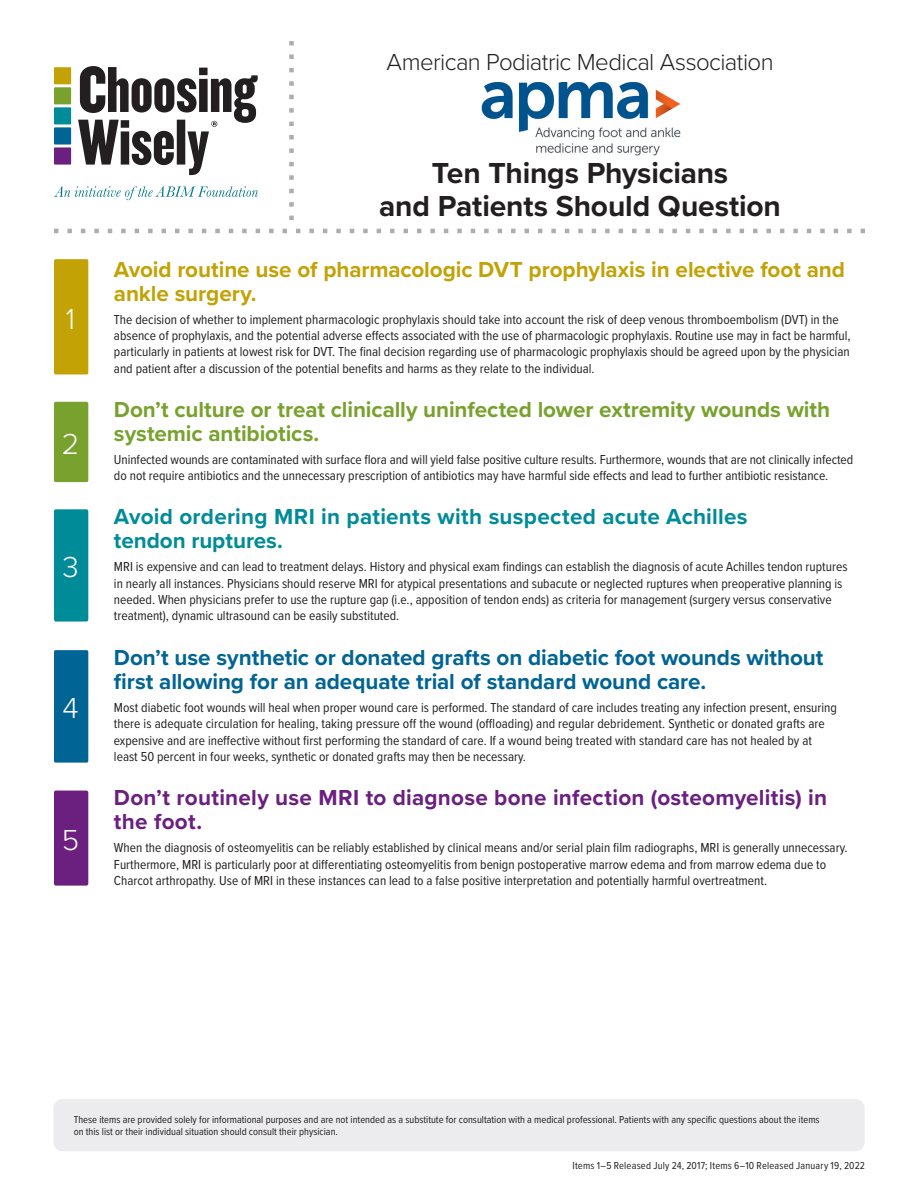
<style>
.page{position:relative;width:918px;height:1188px;background:#fff}
.page>*{position:absolute;margin:0;border:0;box-sizing:border-box;transform-origin:0 0}
.Top_header{font:700 30px/33px "Proxima Nova";letter-spacing:-.005em;color:#231f20;text-align:center}
.style__front{font:300 30px "Proxima Nova";color:#fff}
.Top_Header-_associat{font:300 24px "Proxima Nova";letter-spacing:-.025em;color:#231f20}
._5_things_heading{font:700 22.5px/24px "Proxima Nova";letter-spacing:-.005em;color:#006494}
._5_things_heading-2{font:700 22.5px/24px "Proxima Nova";letter-spacing:-.005em;color:#78a22d}
._5_things_heading-3{font:700 22.5px/24px "Proxima Nova";letter-spacing:-.005em;color:#c2a205}
._5_things_heading-4{font:700 22.5px/24px "Proxima Nova";letter-spacing:.01em;color:#6b1f7e}
._5_things_heading-5{font:700 22.5px/24px "Proxima Nova";letter-spacing:.01em;color:#008b98}
.body{font:13.5px/16.2px "Proxima Nova Cond";color:#231f20}
.Disclaimer{font:10.5px/12px "Proxima Nova Cond";color:#231f20}
.Top_header-2{font:10.5px "Proxima Nova Cond";letter-spacing:.02em;color:#231f20}
</style>
<div class="page">
<svg style="left:54px;top:229px;width:811px;height:4px"></svg>
<svg style="left:289px;top:41px;width:5px;height:179px"></svg>
<div style="left:54px;top:67px;width:17px;height:17px;background:#c2a205"></div>
<div style="left:54px;top:87px;width:17px;height:17px;background:#78a22d"></div>
<div style="left:54px;top:107px;width:17px;height:17px;background:#008b98"></div>
<div style="left:54px;top:127px;width:17px;height:18px;background:#006494"></div>
<div style="left:54px;top:147px;width:17px;height:18px;background:#6b1f7e"></div>
<svg style="left:78px;top:66px;width:180px;height:109px"></svg>
<svg style="left:54px;top:186px;width:204px;height:14px"></svg>
<div style="left:54px;top:509px;width:34px;height:113px;background:#008b98;border-radius:2px"></div>
<div style="left:54px;top:259px;width:34px;height:115px;background:#c2a205;border-radius:2px"></div>
<div style="left:54px;top:402px;width:34px;height:80px;background:#78a22d;border-radius:2px"></div>
<div style="left:53px;top:1099px;width:812px;height:52px;background:#ececee;border-radius:9px"></div>
<img style="left:482px;top:82px;width:199px;height:74px">
<div style="left:54px;top:791px;width:34px;height:95px;background:#6b1f7e;border-radius:2px"></div>
<div style="left:54px;top:650px;width:34px;height:113px;background:#006494;border-radius:2px"></div>
<p class="Top_Header-_associat" style="left:387px;top:45px;width:389px">American Podiatric Medical Association</p>
<p class="style__front" style="left:66px;top:296px;width:11px">1</p>
<p class="style__front" style="left:62px;top:421px;width:19px">2</p>
<p class="style__front" style="left:62px;top:545px;width:18px">3</p>
<p class="style__front" style="left:62px;top:686px;width:18px">4</p>
<p class="style__front" style="left:62px;top:818px;width:19px">5</p>
<p class="Top_header" style="left:379px;top:156px;width:403px">Ten Things Physicians<br>and Patients Should Question</p>
<p class="_5_things_heading-3" style="left:114px;top:257px;width:733px">Avoid routine use of pharmacologic DVT prophylaxis in elective foot and ankle surgery.</p>
<p class="body" style="left:114px;top:312px;width:738px">The decision of whether to implement pharmacologic prophylaxis should take into account the risk of deep venous thromboembolism (DVT) in the absence of prophylaxis, and the potential adverse effects associated with the use of pharmacologic prophylaxis. Routine use may in fact be harmful, particularly in patients at lowest risk for DVT. The final decision regarding use of pharmacologic prophylaxis should be agreed upon by the physician and patient after a discussion of the potential benefits and harms as they relate to the individual.</p>
<p class="_5_things_heading-2" style="left:114px;top:397px;width:718px">Don’t culture or treat clinically uninfected lower extremity wounds with systemic antibiotics.</p>
<p class="body" style="left:114px;top:452px;width:741px">Uninfected wounds are contaminated with surface flora and will yield false positive culture results. Furthermore, wounds that are not clinically infected do not require antibiotics and the unnecessary prescription of antibiotics may have harmful side effects and lead to further antibiotic resistance.</p>
<p class="_5_things_heading-5" style="left:114px;top:504px;width:635px">Avoid ordering MRI in patients with suspected acute Achilles tendon ruptures.</p>
<p class="body" style="left:114px;top:559px;width:735px">MRI is expensive and can lead to treatment delays. History and physical exam findings can establish the diagnosis of acute Achilles tendon ruptures in nearly all instances. Physicians should reserve MRI for atypical presentations and subacute or neglected ruptures when preoperative planning is needed. When physicians prefer to use the rupture gap (i.e., apposition of tendon ends) as criteria for management (surgery versus conservative treatment), dynamic ultrasound can be easily substituted.</p>
<p class="_5_things_heading" style="left:114px;top:645px;width:711px">Don’t use synthetic or donated grafts on diabetic foot wounds without first allowing for an adequate trial of standard wound care.</p>
<p class="body" style="left:114px;top:700px;width:724px">Most diabetic foot wounds will heal when proper wound care is performed. The standard of care includes treating any infection present, ensuring there is adequate circulation for healing, taking pressure off the wound (offloading) and regular debridement. Synthetic or donated grafts are expensive and are ineffective without first performing the standard of care. If a wound being treated with standard care has not healed by at least 50 percent in four weeks, synthetic or donated grafts may then be necessary.</p>
<p class="_5_things_heading-4" style="left:114px;top:785px;width:715px">Don’t routinely use MRI to diagnose bone infection (osteomyelitis) in the foot.</p>
<p class="body" style="left:114px;top:840px;width:735px">When the diagnosis of osteomyelitis can be reliably established by clinical means and/or serial plain film radiographs, MRI is generally unnecessary.<br>Furthermore, MRI is particularly poor at differentiating osteomyelitis from benign postoperative marrow edema and from marrow edema due to<br>Charcot arthropathy. Use of MRI in these instances can lead to a false positive interpretation and potentially harmful overtreatment.</p>
<p class="Disclaimer" style="left:74px;top:1113px;width:747px">These items are provided solely for informational purposes and are not intended as a substitute for consultation with a medical professional. Patients with any specific questions about the items on this list or their individual situation should consult their physician.</p>
<p class="Top_header-2" style="left:573px;top:1160px;width:294px">Items 1–5 Released July 24, 2017; Items 6–10 Released January 19, 2022</p>
</div>
